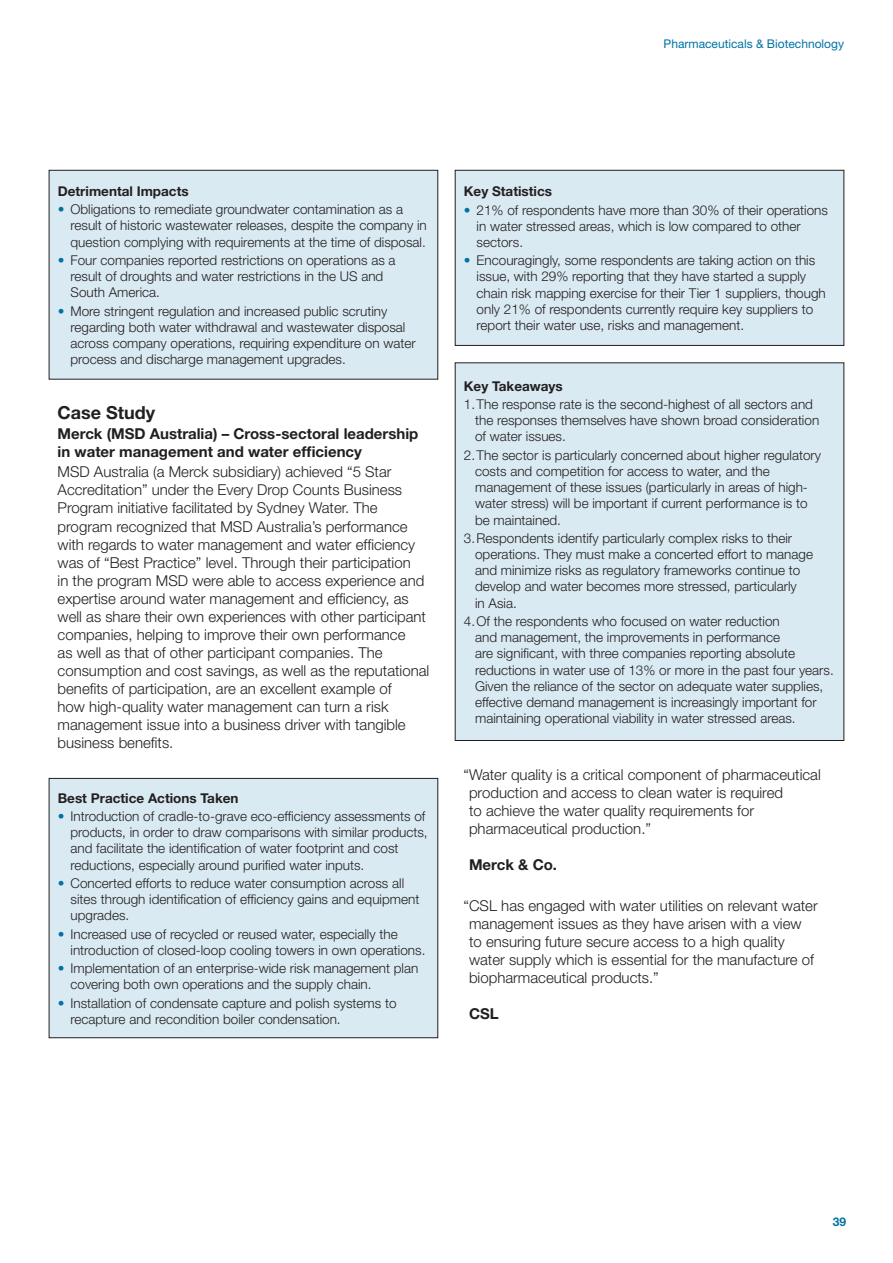
<style>
.page{position:relative;width:893px;height:1263px;background:#fff}
.page>*{position:absolute;margin:0;border:0;box-sizing:border-box;transform-origin:0 0}
.t1{font:700 18px "Helvetica Neue";color:#231f20}
.t2{font:300 15px/18px "Helvetica Neue";color:#231f20}
.t3{font:700 15px/18px "Helvetica Neue";color:#231f20}
.t4{font:300 13.5px/16.2px "Helvetica Neue";color:#231f20}
.t5{font:700 13.5px "Helvetica Neue";color:#231f20}
.t6{font:12px "Helvetica Neue";color:#0073a4}
.t7{font:700 12px "Helvetica Neue";color:#0073a4}
.s1{color:#0073a4}
</style>
<div class="page">
<div style="left:49px;top:170px;width:389px;height:209px;background:#daeaf3"></div>
<div style="left:49px;top:170px;width:389px;height:209px;border:1px solid #231f20"></div>
<div style="left:455px;top:170px;width:389px;height:175px;background:#daeaf3"></div>
<div style="left:455px;top:170px;width:389px;height:176px;border:1px solid #231f20"></div>
<div style="left:49px;top:778px;width:389px;height:260px;background:#daeaf3"></div>
<div style="left:49px;top:778px;width:389px;height:260px;border:1px solid #231f20"></div>
<div style="left:455px;top:363px;width:389px;height:377px;background:#daeaf3"></div>
<p class="t6" style="left:664px;top:36px;width:182px">Pharmaceuticals &amp; Biotechnology</p>
<p class="t5" style="left:58px;top:183px;width:132px">Detrimental Impacts</p>
<p class="t4" style="left:71px;top:201px;width:358px;text-indent:-13px"><span class="s1">•</span> Obligations to remediate groundwater contamination as a result of historic wastewater releases, despite the company in question complying with requirements at the time of disposal.</p>
<p class="t4" style="left:71px;top:252px;width:327px;text-indent:-13px"><span class="s1">•</span> Four companies reported restrictions on operations as a result of droughts and water restrictions in the US and<br>South America.</p>
<p class="t4" style="left:71px;top:302px;width:347px;text-indent:-13px"><span class="s1">•</span> More stringent regulation and increased public scrutiny regarding both water withdrawal and wastewater disposal across company operations, requiring expenditure on water process and discharge management upgrades.</p>
<h1 class="t1" style="left:58px;top:402px;width:99px">Case Study</h1>
<p class="t3" style="left:58px;top:425px;width:362px">Merck (MSD Australia) – Cross-sectoral leadership in water management and water efficiency</p>
<p class="t2" style="left:58px;top:463px;width:373px">MSD Australia (a Merck subsidiary) achieved “5 Star Accreditation” under the Every Drop Counts Business Program initiative facilitated by Sydney Water. The program recognized that MSD Australia’s performance with regards to water management and water efficiency was of “Best Practice” level. Through their participation<br>in the program MSD were able to access experience and expertise around water management and efficiency, as well as share their own experiences with other participant companies, helping to improve their own performance<br>as well as that of other participant companies. The consumption and cost savings, as well as the reputational benefits of participation, are an excellent example of<br>how high-quality water management can turn a risk management issue into a business driver with tangible business benefits.</p>
<p class="t5" style="left:58px;top:789px;width:182px">Best Practice Actions Taken</p>
<p class="t4" style="left:71px;top:808px;width:359px;text-indent:-13px"><span class="s1">•</span> Introduction of cradle-to-grave eco-efficiency assessments of products, in order to draw comparisons with similar products, and facilitate the identification of water footprint and cost reductions, especially around purified water inputs.</p>
<p class="t4" style="left:71px;top:875px;width:350px;text-indent:-13px"><span class="s1">•</span> Concerted efforts to reduce water consumption across all sites through identification of efficiency gains and equipment upgrades.</p>
<p class="t4" style="left:71px;top:925px;width:356px;text-indent:-13px"><span class="s1">•</span> Increased use of recycled or reused water, especially the introduction of closed-loop cooling towers in own operations.</p>
<p class="t4" style="left:71px;top:960px;width:349px;text-indent:-13px"><span class="s1">•</span> Implementation of an enterprise-wide risk management plan covering both own operations and the supply chain.</p>
<p class="t4" style="left:71px;top:994px;width:328px;text-indent:-13px"><span class="s1">•</span> Installation of condensate capture and polish systems to recapture and recondition boiler condensation.</p>
<p class="t5" style="left:464px;top:183px;width:90px">Key Statistics</p>
<p class="t4" style="left:477px;top:201px;width:353px;text-indent:-13px"><span class="s1">•</span> 21% of respondents have more than 30% of their operations in water stressed areas, which is low compared to other sectors.</p>
<p class="t4" style="left:477px;top:252px;width:351px;text-indent:-13px"><span class="s1">•</span> Encouragingly, some respondents are taking action on this issue, with 29% reporting that they have started a supply chain risk mapping exercise for their Tier 1 suppliers, though only 21% of respondents currently require key suppliers to report their water use, risks and management.</p>
<p class="t5" style="left:464px;top:377px;width:100px">Key Takeaways</p>
<p class="t4" style="left:475px;top:396px;width:346px;text-indent:-11px">1.The response rate is the second-highest of all sectors and the responses themselves have shown broad consideration of water issues.</p>
<p class="t4" style="left:475px;top:446px;width:347px;text-indent:-11px">2.The sector is particularly concerned about higher regulatory costs and competition for access to water, and the management of these issues (particularly in areas of high&shy;water stress) will be important if current performance is to be maintained.</p>
<p class="t4" style="left:475px;top:530px;width:339px;text-indent:-11px">3.Respondents identify particularly complex risks to their operations. They must make a concerted effort to manage and minimize risks as regulatory frameworks continue to develop and water becomes more stressed, particularly<br>in Asia.</p>
<p class="t4" style="left:475px;top:613px;width:360px;text-indent:-11px">4.Of the respondents who focused on water reduction<br>and management, the improvements in performance<br>are significant, with three companies reporting absolute reductions in water use of 13% or more in the past four years.<br>Given the reliance of the sector on adequate water supplies, effective demand management is increasingly important for maintaining operational viability in water stressed areas.</p>
<p class="t2" style="left:469px;top:766px;width:353px;text-indent:-6px">“Water quality is a critical component of pharmaceutical production and access to clean water is required<br>to achieve the water quality requirements for pharmaceutical production.”</p>
<p class="t3" style="left:469px;top:856px;width:90px">Merck &amp; Co.</p>
<p class="t2" style="left:469px;top:896px;width:350px;text-indent:-6px">“CSL has engaged with water utilities on relevant water management issues as they have arisen with a view to ensuring future secure access to a high quality water supply which is essential for the manufacture of biopharmaceutical products.”</p>
<p class="t3" style="left:469px;top:1004px;width:31px">CSL</p>
<p class="t7" style="left:833px;top:1214px;width:15px">39</p>
</div>
